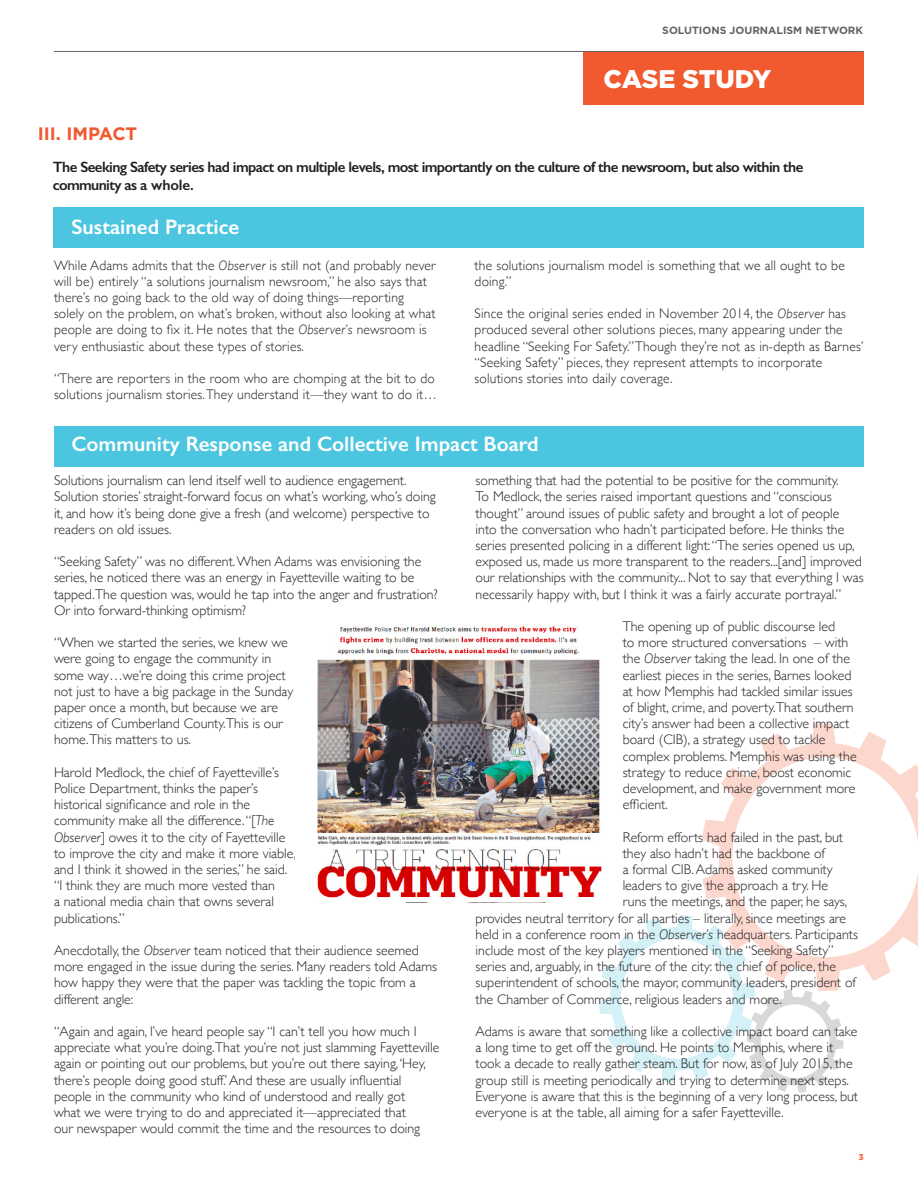
<style>
.page{position:relative;width:918px;height:1188px;background:#fff}
.page>*{position:absolute;margin:0;border:0;box-sizing:border-box;transform-origin:0 0}
.t1{font:900 25.5px "Gotham";letter-spacing:-.005em;color:#fff}
.t2{font:600 21px "Gill Sans";color:#fff}
.t3{font:700 18px "Gotham";color:#f1592f}
.t4{font:600 15px/18px "Gill Sans";letter-spacing:-.04em;color:#231f20}
.t5{font:300 14.1px/16.2px "Gill Sans";color:#231f20}
.t6{font:300 13.95px/16.2px "Gill Sans";letter-spacing:.015em;color:#231f20}
.t7{font:700 10.5px "Gotham";color:#636563}
.t8{font:700 8.4px "Gotham";color:#f1592f}
.s1{font-style:italic}
</style>
<div class="page">
<svg style="left:702px;top:723px;width:216px;height:258px"></svg>
<svg style="left:598px;top:914px;width:247px;height:179px"></svg>
<div style="left:583px;top:51px;width:281px;height:54px;background:#f1592f"></div>
<hr style="left:54px;top:51px;width:809px;height:1px;background:#636563">
<img style="left:317px;top:626px;width:285px;height:277px">
<div style="left:54px;top:207px;width:810px;height:41px;background:#4cc6e0"></div>
<div style="left:54px;top:426px;width:810px;height:40px;background:#4cc6e0"></div>
<p class="t3" style="left:38px;top:122px;width:101px">III. IMPACT</p>
<p class="t7" style="left:662px;top:23px;width:202px">SOLUTIONS JOURNALISM NETWORK</p>
<p class="t1" style="left:603px;top:62px;width:169px">CASE STUDY</p>
<p class="t4" style="left:53px;top:158px;width:752px">The Seeking Safety series had impact on multiple levels, most importantly on the culture of the newsroom, but also within the community as a whole.</p>
<p class="t2" style="left:71px;top:214px;width:170px">Sustained Practice</p>
<p class="t6" style="left:54px;top:256px;width:383px">While Adams admits that the <span class="s1">Observer</span> is still not (and probably never will be) entirely “a solutions journalism newsroom,” he also says that there’s no going back to the old way of doing things—reporting solely on the problem, on what’s broken, without also looking at what people are doing to fix it. He notes that the <span class="s1">Observer’s</span> newsroom is very enthusiastic about these types of stories.</p>
<p class="t6" style="left:54px;top:370px;width:384px">“There are reporters in the room who are chomping at the bit to do solutions journalism stories. They understand it—they want to do it…</p>
<p class="t6" style="left:475px;top:256px;width:372px">the solutions journalism model is something that we all ought to be doing.”</p>
<p class="t6" style="left:475px;top:305px;width:390px">Since the original series ended in November 2014, the <span class="s1">Observer</span> has produced several other solutions pieces, many appearing under the headline “Seeking For Safety.” Though they’re not as in-depth as Barnes’ “Seeking Safety” pieces, they represent attempts to incorporate solutions stories into daily coverage.</p>
<p class="t2" style="left:71px;top:432px;width:469px">Community Response and Collective Impact Board</p>
<p class="t5" style="left:54px;top:472px;width:383px">Solutions journalism can lend itself well to audience engagement.<br>Solution stories’ straight-forward focus on what’s working, who’s doing it, and how it’s being done give a fresh (and welcome) perspective to readers on old issues.</p>
<p class="t5" style="left:54px;top:553px;width:385px">“Seeking Safety” was no different. When Adams was envisioning the series, he noticed there was an energy in Fayetteville waiting to be tapped.The question was, would he tap into the anger and frustration?<br>Or into forward-thinking optimism?</p>
<p class="t5" style="left:54px;top:634px;width:241px">“When we started the series, we knew we were going to engage the community in some way…we’re doing this crime project not just to have a big package in the Sunday paper once a month, but because we are citizens of Cumberland County.This is our home.This matters to us.</p>
<p class="t5" style="left:54px;top:763px;width:244px">Harold Medlock, the chief of Fayetteville’s Police Department, thinks the paper’s historical significance and role in the community make all the difference. “[<span class="s1">The Observer</span>] owes it to the city of Fayetteville to improve the city and make it more viable, and I think it showed in the series,” he said. “I think they are much more vested than<br>a national media chain that owns several publications.”</p>
<p class="t5" style="left:54px;top:942px;width:385px">Anecdotally, the <span class="s1">Observer</span> team noticed that their audience seemed more engaged in the issue during the series. Many readers told Adams how happy they were that the paper was tackling the topic from a different angle:</p>
<p class="t5" style="left:54px;top:1023px;width:387px">“Again and again, I’ve heard people say “I can’t tell you how much I appreciate what you’re doing.That you’re not just slamming Fayetteville again or pointing out our problems, but you’re out there saying, ‘Hey, there’s people doing good stuff.’ And these are usually influential people in the community who kind of understood and really got<br>what we were trying to do and appreciated it—appreciated that<br>our newspaper would commit the time and the resources to doing</p>
<p class="t5" style="left:476px;top:472px;width:365px">something that had the potential to be positive for the community.</p>
<p class="t5" style="left:476px;top:488px;width:390px">To Medlock, the series raised important questions and “conscious thought” around issues of public safety and brought a lot of people into the conversation who hadn’t participated before. He thinks the series presented policing in a different light: “The series opened us up, exposed us, made us more transparent to the readers...[and] improved our relationships with the community... Not to say that everything I was necessarily happy with, but I think it was a fairly accurate portrayal.”</p>
<p class="t5" style="left:623px;top:618px;width:235px">The opening up of public discourse led<br>to more structured conversations – with the <span class="s1">Observer</span> taking the lead. In one of the earliest pieces in the series, Barnes looked at how Memphis had tackled similar issues of blight, crime, and poverty.That southern city’s answer had been a collective impact board (CIB), a strategy used to tackle complex problems. Memphis was using the strategy to reduce crime, boost economic development, and make government more efficient.</p>
<p class="t5" style="left:623px;top:828px;width:222px">Reform efforts had failed in the past, but</p>
<p class="t5" style="left:623px;top:844px;width:204px">they also hadn’t had the backbone of</p>
<p class="t5" style="left:623px;top:861px;width:211px">a formal CIB. Adams asked community</p>
<p class="t5" style="left:623px;top:877px;width:207px">leaders to give the approach a try. He</p>
<p class="t5" style="left:623px;top:893px;width:226px">runs the meetings, and the paper, he says,</p>
<p class="t5" style="left:476px;top:909px;width:372px">provides neutral territory for all parties – literally, since meetings are</p>
<p class="t5" style="left:476px;top:925px;width:384px">held in a conference room in the <span class="s1">Observer’s</span> headquarters. Participants</p>
<p class="t5" style="left:476px;top:942px;width:360px">include most of the key players mentioned in the “Seeking Safety”</p>
<p class="t5" style="left:476px;top:958px;width:362px">series and, arguably, in the future of the city: the chief of police, the</p>
<p class="t5" style="left:476px;top:974px;width:382px">superintendent of schools, the mayor, community leaders, president of</p>
<p class="t5" style="left:476px;top:990px;width:308px">the Chamber of Commerce, religious leaders and more.</p>
<p class="t5" style="left:476px;top:1023px;width:384px">Adams is aware that something like a collective impact board can take a long time to get off the ground. He points to Memphis, where it took a decade to really gather steam. But for now, as of July 2015, the group still is meeting periodically and trying to determine next steps.<br>Everyone is aware that this is the beginning of a very long process, but everyone is at the table, all aiming for a safer Fayetteville.</p>
<p class="t8" style="left:859px;top:1152px;width:7px">3</p>
</div>
